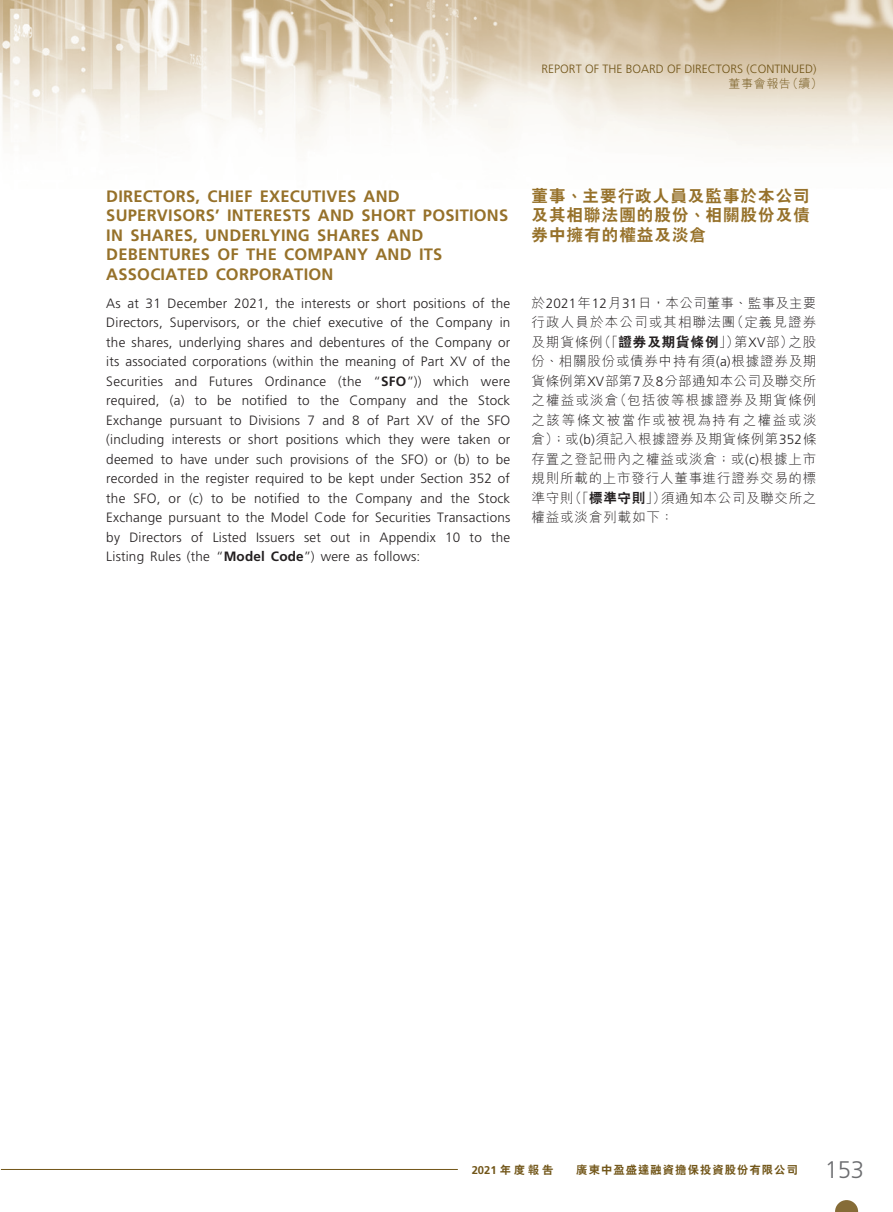
<style>
.page{position:relative;width:893px;height:1212px;background:#fff}
.page>*{position:absolute;margin:0;border:0;box-sizing:border-box;transform-origin:0 0}
._03_H1{font:700 16.5px/19.5px "Frutiger LT Std";letter-spacing:.015em;color:#96712a}
._03_H1-2{font:800 16.5px/19.5px "C Hei 2 HK";letter-spacing:.065em;color:#96712a;text-align:justify}
._01_Body_Text{font:300 13.5px/19.5px "Frutiger LT Std";letter-spacing:.015em;color:#231f20;text-align:justify}
._11_P0{font:300 13.5px/19.5px "M Hei HK";letter-spacing:.06em;color:#231f20;text-align:justify}
.t1{font:300 12px "Frutiger LT Std";color:#715518}
.t2{font:300 12px "M Hei HK";letter-spacing:.05em;color:#715518}
.t3{font:800 11.25px "C Hei 2 HK";letter-spacing:.1em;color:#715518}
.t4{font:700 11.25px "Frutiger LT Std";color:#715518}
.s1{font-weight:700}
.s2{font-family:"Frutiger LT Std"}
.s3{font-family:"C Hei 2 HK";font-weight:800}
.s4{font-family:"Frutiger LT Std";font-weight:300;font-size:24px;color:#6c6d70}
</style>
<div class="page">
<img style="left:0;top:0;width:893px;height:1212px">
<svg style="left:835px;top:1200px;width:23px;height:12px"></svg>
<hr style="left:1px;top:1169px;width:457px;height:1px;background:#715518">
<p class="t1" style="left:542px;top:62px;width:276px">REPORT OF THE BOARD OF DIRECTORS (CONTINUED)</p>
<p class="t2" style="left:728px;top:75px;width:95px">董事會報告（續）</p>
<p class="_03_H1" style="left:106px;top:186px;width:403px">DIRECTORS, CHIEF EXECUTIVES AND SUPERVISORS’ INTERESTS AND SHORT POSITIONS IN SHARES, UNDERLYING SHARES AND DEBENTURES OF THE COMPANY AND ITS ASSOCIATED CORPORATION</p>
<p class="_01_Body_Text" style="left:106px;top:294px;width:406px">As at 31 December 2021, the interests or short positions of the Directors, Supervisors, or the chief executive of the Company in the shares, underlying shares and debentures of the Company or its associated corporations (within the meaning of Part XV of the Securities and Futures Ordinance (the “<span class="s1">SFO</span>”)) which were required, (a) to be notified to the Company and the Stock Exchange pursuant to Divisions 7 and 8 of Part XV of the SFO (including interests or short positions which they were taken or deemed to have under such provisions of the SFO) or (b) to be recorded in the register required to be kept under Section 352 of the SFO, or (c) to be notified to the Company and the Stock Exchange pursuant to the Model Code for Securities Transactions by Directors of Listed Issuers set out in Appendix 10 to the Listing Rules (the “<span class="s1">Model Code</span>”) were as follows:</p>
<p class="_03_H1-2" style="left:531px;top:186px;width:280px">董事、主要行政人員及監事於本公司及其相聯法團的股份、相關股份及債券中擁有的權益及淡倉</p>
<p class="_11_P0" style="left:531px;top:293px;width:286px">於<span class="s2">2021</span>年<span class="s2">12</span>月<span class="s2">31</span>日，本公司董事、監事及主要行政人員於本公司或其相聯法團（定義見證券及期貨條例（「<span class="s3">證券及期貨條例</span>」）第<span class="s2">XV</span>部）之股份、相關股份或債券中持有須<span class="s2">(a)</span>根據證券及期貨條例第<span class="s2">XV</span>部第<span class="s2">7</span>及<span class="s2">8</span>分部通知本公司及聯交所之權益或淡倉（包括彼等根據證券及期貨條例之該等條文被當作或被視為持有之權益或淡倉）；或<span class="s2">(b)</span>須記入根據證券及期貨條例第<span class="s2">352</span>條存置之登記冊內之權益或淡倉；或<span class="s2">(c)</span>根據上市規則所載的上市發行人董事進行證券交易的標準守則（「<span class="s3">標準守則</span>」）須通知本公司及聯交所之權益或淡倉列載如下：</p>
<p class="t4" style="left:472px;top:1163px;width:83px">2021 <span class="s3">年度報告</span></p>
<p class="t3" style="left:576px;top:1162px;width:289px">廣東中盈盛達融資擔保投資股份有限公司 <span class="s4">153</span></p>
</div>
